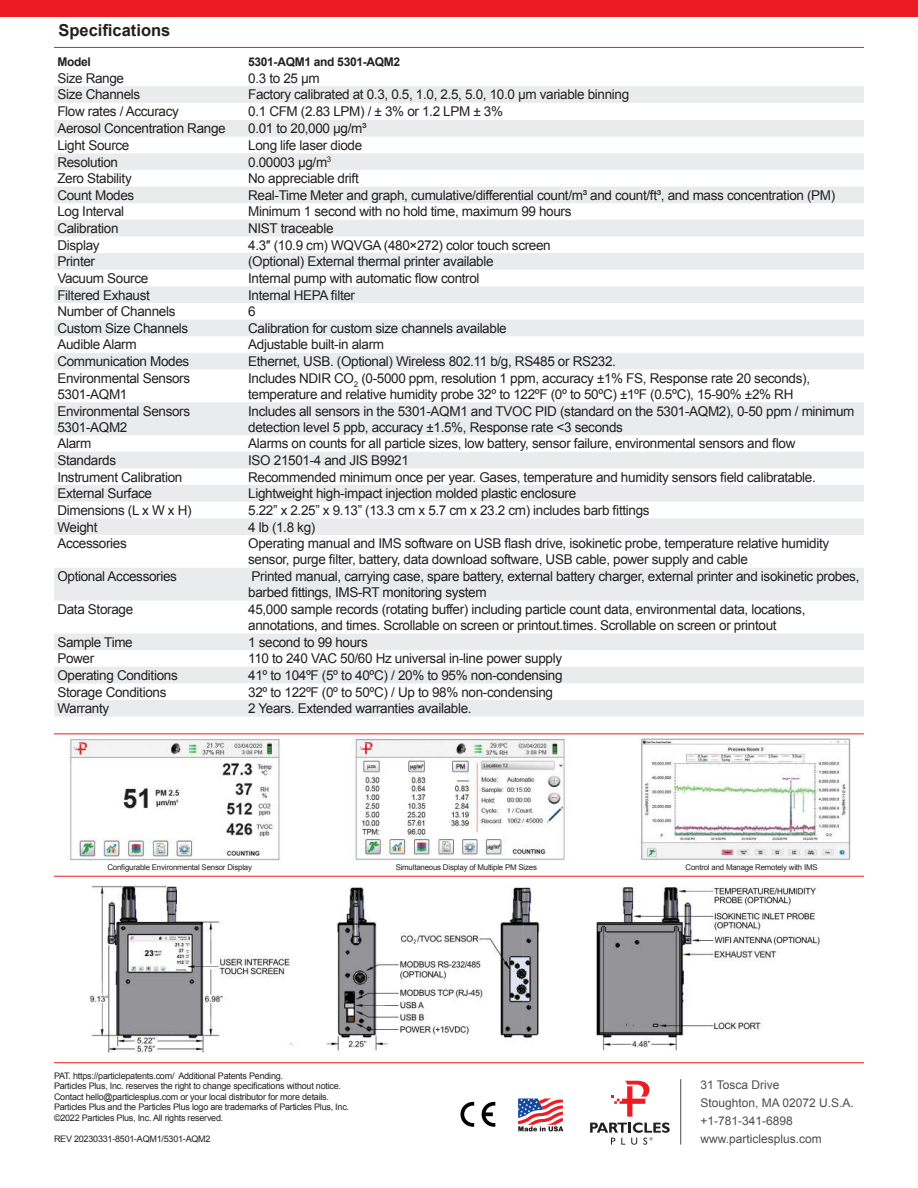
<style>
.page{position:relative;width:918px;height:1188px;background:#fff}
.page>*{position:absolute;margin:0;border:0;box-sizing:border-box;transform-origin:0 0}
.t1{font:700 16.5px "Arial";color:#221f1f}
.t2{font:13.5px/16.2px "Arial";letter-spacing:-.025em;color:#221f1f}
.t3{font:12px/18px "Arial";color:#4d4d4f}
.t4{font:700 12px "Arial";letter-spacing:-.025em;color:#221f1f}
.t5{font:9px/10.5px "Arial";letter-spacing:-.025em;color:#221f1f}
.t6{font:7.8px "Arial";letter-spacing:-.025em;color:#221f1f}
</style>
<div class="page">
<div style="left:0;top:0;width:918px;height:16px;background:#ed1c24"></div>
<img style="left:69px;top:735px;width:782px;height:126px">
<img style="left:90px;top:885px;width:730px;height:169px">
<hr style="left:54px;top:47px;width:810px;height:1px;background:#ed1c24">
<svg style="left:611px;top:1081px;width:38px;height:36px"></svg>
<svg style="left:590px;top:1123px;width:80px;height:22px"></svg>
<hr style="left:680px;top:1079px;width:1px;height:66px;background:#4d4d4f">
<svg style="left:460px;top:1102px;width:14px;height:25px"></svg>
<svg style="left:482px;top:1102px;width:13px;height:25px"></svg>
<svg style="left:54px;top:86px;width:810px;height:631px"></svg>
<svg style="left:518px;top:1098px;width:45px;height:33px"></svg>
<hr style="left:54px;top:734px;width:810px;height:1px;background:#ed1c24">
<hr style="left:54px;top:876px;width:810px;height:1px;background:#ed1c24">
<hr style="left:54px;top:1062px;width:810px;height:1px;background:#ed1c24">
<p class="t1" style="left:58px;top:19px;width:113px">Speci昀椀cations</p>
<p class="t4" style="left:57px;top:54px;width:35px">Model</p>
<p class="t4" style="left:248px;top:55px;width:154px">5301-AQM1 and 5301-AQM2</p>
<p class="t2" style="left:57px;top:70px;width:68px">Size Range</p>
<p class="t2" style="left:248px;top:70px;width:73px">0.3 to 25 μm</p>
<p class="t2" style="left:57px;top:87px;width:84px">Size Channels</p>
<p class="t2" style="left:248px;top:87px;width:383px">Factory calibrated at 0.3, 0.5, 1.0, 2.5, 5.0, 10.0 μm variable binning</p>
<p class="t2" style="left:57px;top:103px;width:123px">Flow rates / Accuracy</p>
<p class="t2" style="left:248px;top:103px;width:256px">0.1 CFM (2.83 LPM) / ± 3% or 1.2 LPM ± 3%</p>
<p class="t2" style="left:57px;top:122px;width:170px">Aerosol Concentration Range</p>
<p class="t2" style="left:248px;top:121px;width:120px">0.01 to 20,000 μg/m³</p>
<p class="t2" style="left:57px;top:137px;width:74px">Light Source</p>
<p class="t2" style="left:248px;top:137px;width:116px">Long life laser diode</p>
<p class="t2" style="left:57px;top:155px;width:62px">Resolution</p>
<p class="t2" style="left:248px;top:154px;width:85px">0.00003 μg/m<sup>3</sup></p>
<p class="t2" style="left:57px;top:170px;width:76px">Zero Stability</p>
<p class="t2" style="left:248px;top:170px;width:112px">No appreciable drift</p>
<p class="t2" style="left:57px;top:188px;width:78px">Count Modes</p>
<p class="t2" style="left:248px;top:187px;width:589px">Real-Time Meter and graph, cumulative/differential count/m³ and count/ft³, and mass concentration (PM)</p>
<p class="t2" style="left:57px;top:204px;width:68px">Log Interval</p>
<p class="t2" style="left:248px;top:204px;width:325px">Minimum 1 second with no hold time, maximum 99 hours</p>
<p class="t2" style="left:57px;top:221px;width:63px">Calibration</p>
<p class="t2" style="left:248px;top:220px;width:87px">NIST traceable</p>
<p class="t2" style="left:57px;top:238px;width:44px">Display</p>
<p class="t2" style="left:248px;top:237px;width:304px">4.3″ (10.9 cm) WQVGA (480×272) color touch screen</p>
<p class="t2" style="left:57px;top:255px;width:39px">Printer</p>
<p class="t2" style="left:248px;top:254px;width:247px">(Optional) External thermal printer available</p>
<p class="t2" style="left:57px;top:270px;width:92px">Vacuum Source</p>
<p class="t2" style="left:248px;top:270px;width:233px">Internal pump with automatic 昀氀ow control</p>
<p class="t2" style="left:57px;top:287px;width:94px">Filtered Exhaust</p>
<p class="t2" style="left:248px;top:287px;width:108px">Internal HEPA 昀椀lter</p>
<p class="t2" style="left:57px;top:304px;width:120px">Number of Channels</p>
<p class="t2" style="left:248px;top:305px;width:9px">6</p>
<p class="t2" style="left:57px;top:320px;width:132px">Custom Size Channels</p>
<p class="t2" style="left:248px;top:321px;width:260px">Calibration for custom size channels available</p>
<p class="t2" style="left:57px;top:338px;width:81px">Audible Alarm</p>
<p class="t2" style="left:248px;top:338px;width:137px">Adjustable built-in alarm</p>
<p class="t2" style="left:57px;top:355px;width:133px">Communication Modes</p>
<p class="t2" style="left:248px;top:353px;width:369px">Ethernet, USB. (Optional) Wireless 802.11 b/g, RS485 or RS232.</p>
<p class="t2" style="left:57px;top:370px;width:134px">Environmental Sensors<br>5301-AQM1</p>
<p class="t2" style="left:248px;top:370px;width:563px">Includes NDIR CO<sub>2</sub> (0-5000 ppm, resolution 1 ppm, accuracy ±1% FS, Response rate 20 seconds), temperature and relative humidity probe 32º to 122ºF (0º to 50ºC) ±1ºF (0.5ºC), 15-90% ±2% RH</p>
<p class="t2" style="left:57px;top:403px;width:134px">Environmental Sensors<br>5301-AQM2</p>
<p class="t2" style="left:248px;top:403px;width:608px">Includes all sensors in the 5301-AQM1 and TVOC PID (standard on the 5301-AQM2), 0-50 ppm / minimum detection level 5 ppb, accuracy ±1.5%, Response rate &lt;3 seconds</p>
<p class="t2" style="left:57px;top:437px;width:35px">Alarm</p>
<p class="t2" style="left:248px;top:436px;width:549px">Alarms on counts for all particle sizes, low battery, sensor failure, environmental sensors and 昀氀ow</p>
<p class="t2" style="left:57px;top:452px;width:60px">Standards</p>
<p class="t2" style="left:248px;top:452px;width:162px">ISO 21501-4 and JIS B9921</p>
<p class="t2" style="left:57px;top:470px;width:126px">Instrument Calibration</p>
<p class="t2" style="left:248px;top:469px;width:569px">Recommended minimum once per year. Gases, temperature and humidity sensors 昀椀eld calibratable.</p>
<p class="t2" style="left:57px;top:486px;width:96px">External Surface</p>
<p class="t2" style="left:248px;top:486px;width:330px">Lightweight high-impact injection molded plastic enclosure</p>
<p class="t2" style="left:57px;top:502px;width:136px">Dimensions (L x W x H)</p>
<p class="t2" style="left:248px;top:502px;width:403px">5.22” x 2.25” x 9.13” (13.3 cm x 5.7 cm x 23.2 cm) includes barb 昀椀ttings</p>
<p class="t2" style="left:57px;top:519px;width:42px">Weight</p>
<p class="t2" style="left:248px;top:519px;width:69px">4 lb (1.8 kg)</p>
<p class="t2" style="left:57px;top:537px;width:71px">Accessories</p>
<p class="t2" style="left:248px;top:535px;width:583px">Operating manual and IMS software on USB 昀氀ash drive, isokinetic probe, temperature relative humidity sensor, purge 昀椀lter, battery, data download software, USB cable, power supply and cable</p>
<p class="t2" style="left:57px;top:569px;width:121px">Optional Accessories</p>
<p class="t2" style="left:248px;top:568px;width:613px">Printed manual, carrying case, spare battery, external battery charger, external printer and isokinetic probes, barbed 昀椀ttings, IMS-RT monitoring system</p>
<p class="t2" style="left:57px;top:601px;width:77px">Data Storage</p>
<p class="t2" style="left:248px;top:601px;width:559px">45,000 sample records (rotating buffer) including particle count data, environmental data, locations, annotations, and times. Scrollable on screen or printout.times. Scrollable on screen or printout</p>
<p class="t2" style="left:57px;top:634px;width:77px">Sample Time</p>
<p class="t2" style="left:248px;top:634px;width:121px">1 second to 99 hours</p>
<p class="t2" style="left:57px;top:652px;width:38px">Power</p>
<p class="t2" style="left:248px;top:651px;width:316px">110 to 240 VAC 50/60 Hz universal in-line power supply</p>
<p class="t2" style="left:57px;top:668px;width:122px">Operating Conditions</p>
<p class="t2" style="left:248px;top:667px;width:316px">41º to 104ºF (5º to 40ºC) / 20% to 95% non-condensing</p>
<p class="t2" style="left:57px;top:684px;width:111px">Storage Conditions</p>
<p class="t2" style="left:248px;top:684px;width:306px">32º to 122ºF (0º to 50ºC) / Up to 98% non-condensing</p>
<p class="t2" style="left:57px;top:701px;width:53px">Warranty</p>
<p class="t2" style="left:248px;top:701px;width:225px">2 Years. Extended warranties available.</p>
<p class="t6" style="left:107px;top:862px;width:146px">Con昀椀gurable Environmental Sensor Display</p>
<p class="t6" style="left:396px;top:862px;width:143px">Simultaneous Display of Multiple PM Sizes</p>
<p class="t6" style="left:686px;top:862px;width:134px">Control and Manage Remotely with IMS</p>
<p class="t5" style="left:54px;top:1070px;width:297px">PAT. https://particlepatents.com/ Additional Patents Pending.<br>Particles Plus, Inc. reserves the right to change speci昀椀cations without notice.<br>Contact hello@particlesplus.com or your local distributor for more details.<br>Particles Plus and the Particles Plus logo are trademarks of Particles Plus, Inc. ©2022 Particles Plus, Inc. All rights reserved.</p>
<p class="t5" style="left:54px;top:1133px;width:158px">REV 20230331-8501-AQM1/5301-AQM2</p>
<p class="t3" style="left:700px;top:1077px;width:155px">31 Tosca Drive<br>Stoughton, MA 02072 U.S.A. +1-781-341-6898 www.particlesplus.com</p>
</div>
